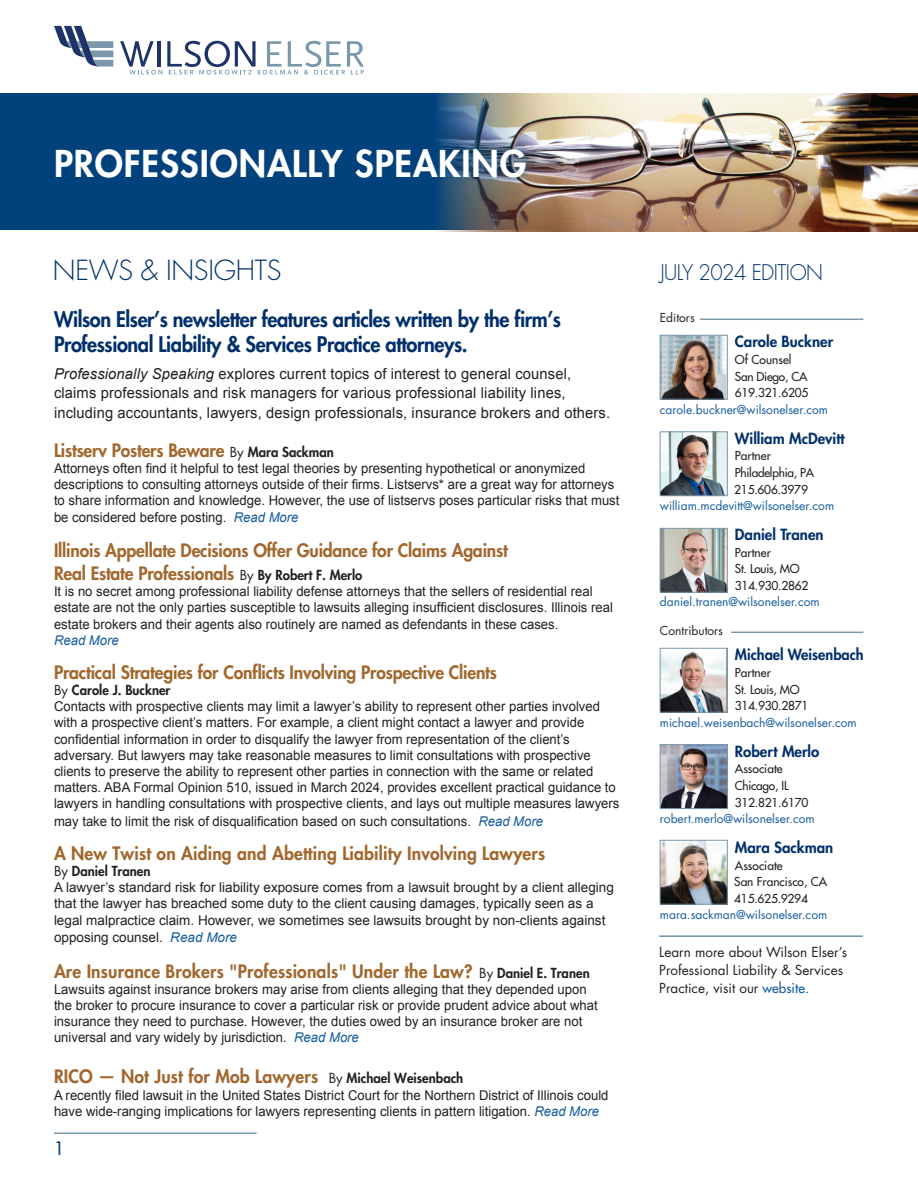
<style>
.page{position:relative;width:918px;height:1188px;background:#fff}
.page>*{position:absolute;margin:0;border:0;box-sizing:border-box;transform-origin:0 0}
.t1{font:800 36px "Futura Std";letter-spacing:.025em;color:#fff}
.Newsletter_Date{font:300 27px "Futura Std";letter-spacing:-.01em;color:#002f6c}
.Bold_Head_-_first_page{font:800 21px/25.5px "Futura Std";letter-spacing:-.02em;color:#002f6c;scale:.95 1}
.Newsletter_Date-2{font:300 21px "Futura Std";letter-spacing:-.025em;color:#002f6c;scale:.95 1}
.Bold_Head_-_first_page-2{font:800 18px/23.2px "Futura Std";letter-spacing:-.01em;color:#a1672c}
.Bold_Head_-_first_page-3{font:800 18px "Futura Std";letter-spacing:.01em;color:#a1672c}
.t2{font:500 18px "Futura Std";color:#013d7d}
.Newsletter_Body_Arial_10_12{font:15px/19.5px "Arial";letter-spacing:.01em;color:#231f20}
.Sidebar_Body_9pt{font:800 15px "Futura Std";color:#002f6c}
.Newsletter_Body_Arial_10_12-2{font:13.5px/16.2px "Arial";color:#231f20}
.Sidebar_Web_Link{font:13.5px/18px "Futura Std";color:#231f20}
.Bold_Head_-_first_page-4{font:800 13.5px "Futura Std";color:#231f20}
.Sidebar_Body_9pt-2{font:12px "Futura Std";color:#175d9e}
.Sidebar_Body_9pt-3{font:500 12px/16.5px "Futura Std";letter-spacing:-.02em;color:#231f20}
.Sidebar_Body_9pt-4{font:500 12px/16.5px "Futura Std";color:#231f20}
.t3{font:12px "Futura Std";color:#231f20}
.s1{font-style:italic}
.s2{font-weight:400;font-size:13.5px;color:#231f20}
.s3{font-size:13.5px;color:#231f20}
.s4{font-style:italic;color:#175d9e}
.s5{font-weight:400}
.s6{font-weight:500;color:#175d9e}
</style>
<div class="page">
<svg style="left:120px;top:41px;width:244px;height:34px"></svg>
<svg style="left:54px;top:26px;width:59px;height:41px"></svg>
<hr style="left:54px;top:1132px;width:203px;height:2px;background:#7a99ac">
<hr style="left:700px;top:319px;width:163px;height:1px;background:#7a99ac">
<hr style="left:731px;top:632px;width:132px;height:1px;background:#7a99ac">
<hr style="left:659px;top:935px;width:204px;height:2px;background:#6e94ab">
<img style="left:662px;top:530px;width:64px;height:61px">
<div style="left:660px;top:528px;width:68px;height:65px;border:1px solid #7a99ac"></div>
<img style="left:662px;top:337px;width:64px;height:60px">
<div style="left:660px;top:335px;width:68px;height:64px;border:1px solid #7a99ac"></div>
<img style="left:662px;top:652px;width:64px;height:58px">
<div style="left:660px;top:648px;width:68px;height:64px;border:1px solid #7a99ac"></div>
<img style="left:662px;top:746px;width:64px;height:61px">
<div style="left:660px;top:744px;width:68px;height:65px;border:1px solid #7a99ac"></div>
<img style="left:662px;top:434px;width:64px;height:60px">
<div style="left:660px;top:432px;width:68px;height:64px;border:1px solid #7a99ac"></div>
<img style="left:662px;top:842px;width:64px;height:60px">
<div style="left:660px;top:840px;width:68px;height:64px;border:1px solid #7a99ac"></div>
<div style="left:0;top:94px;width:918px;height:136px;background:#01427c"></div>
<img style="left:438px;top:94px;width:480px;height:137px">
<div style="left:46px;top:140px;width:489px;height:47px;background:#01427c;opacity:.75"></div>
<p class="t1" style="left:54px;top:141px;width:474px">PROFESSIONALLY SPEAKING</p>
<p class="Newsletter_Date" style="left:53px;top:254px;width:230px">NEWS &amp; INSIGHTS</p>
<p class="Newsletter_Date-2" style="left:660px;top:260px;width:173px">JULY 2024 EDITION</p>
<p class="Bold_Head_-_first_page" style="left:54px;top:306px;width:535px">Wilson Elser’s newsletter features articles written by the firm’s<br>Professional Liability &amp; Services Practice attorneys.</p>
<p class="Newsletter_Body_Arial_10_12" style="left:54px;top:364px;width:558px"><span class="s1">Professionally Speaking</span> explores current topics of interest to general counsel, claims professionals and risk managers for various professional liability lines, including accountants, lawyers, design professionals, insurance brokers and others.</p>
<p class="Bold_Head_-_first_page-2" style="left:54px;top:438px;width:281px">Listserv Posters Beware <span class="s2">By</span> <span class="s3">Mara Sackman</span></p>
<p class="Newsletter_Body_Arial_10_12-2" style="left:54px;top:460px;width:567px">Attorneys often find it helpful to test legal theories by presenting hypothetical or anonymized descriptions to consulting attorneys outside of their firms. Listservs* are a great way for attorneys to share information and knowledge. However, the use of listservs poses particular risks that must be considered before posting. <span class="s4">Read More</span></p>
<p class="Bold_Head_-_first_page-2" style="left:54px;top:538px;width:455px">Illinois Appellate Decisions Offer Guidance for Claims Against<br>Real Estate Professionals <span class="s2">By</span> <span class="s3">By Robert F. Merlo</span></p>
<p class="Newsletter_Body_Arial_10_12-2" style="left:54px;top:583px;width:560px">It is no secret among professional liability defense attorneys that the sellers of residential real estate are not the only parties susceptible to lawsuits alleging insufficient disclosures. Illinois real estate brokers and their agents also routinely are named as defendants in these cases.<br><span class="s4">Read More</span></p>
<p class="Bold_Head_-_first_page-2" style="left:54px;top:661px;width:445px">Practical Strategies for Conflicts Involving Prospective Clients</p>
<p class="Bold_Head_-_first_page-4" style="left:54px;top:682px;width:118px"><span class="s5">By</span> Carole J. Buckner</p>
<p class="Newsletter_Body_Arial_10_12-2" style="left:54px;top:699px;width:567px">Contacts with prospective clients may limit a lawyer’s ability to represent other parties involved with a prospective client’s matters. For example, a client might contact a lawyer and provide confidential information in order to disqualify the lawyer from representation of the client’s adversary. But lawyers may take reasonable measures to limit consultations with prospective clients to preserve the ability to represent other parties in connection with the same or related matters. ABA Formal Opinion 510, issued in March 2024, provides excellent practical guidance to lawyers in handling consultations with prospective clients, and lays out multiple measures lawyers may take to limit the risk of disqualification based on such consultations. <span class="s4">Read More</span></p>
<p class="Bold_Head_-_first_page-3" style="left:54px;top:842px;width:493px">A New Twist on Aiding and Abetting Liability Involving Lawyers</p>
<p class="Bold_Head_-_first_page-4" style="left:54px;top:862px;width:98px"><span class="s5">By</span> Daniel Tranen</p>
<p class="Newsletter_Body_Arial_10_12-2" style="left:54px;top:879px;width:561px">A lawyer’s standard risk for liability exposure comes from a lawsuit brought by a client alleging that the lawyer has breached some duty to the client causing damages, typically seen as a legal malpractice claim. However, we sometimes see lawsuits brought by non-clients against opposing counsel. <span class="s4">Read More</span></p>
<p class="Bold_Head_-_first_page-3" style="left:54px;top:960px;width:537px">Are Insurance Brokers "Professionals" Under the Law? <span class="s2">By</span> <span class="s3">Daniel E. Tranen</span></p>
<p class="Newsletter_Body_Arial_10_12-2" style="left:54px;top:981px;width:545px">Lawsuits against insurance brokers may arise from clients alleging that they depended upon the broker to procure insurance to cover a particular risk or provide prudent advice about what insurance they need to purchase. However, the duties owed by an insurance broker are not universal and vary widely by jurisdiction. <span class="s4">Read More</span></p>
<p class="Bold_Head_-_first_page-3" style="left:54px;top:1065px;width:411px">RICO — Not Just for Mob Lawyers <span class="s2">By</span> <span class="s3">Michael Weisenbach</span></p>
<p class="Newsletter_Body_Arial_10_12-2" style="left:54px;top:1087px;width:556px">A recently filed lawsuit in the United States District Court for the Northern District of Illinois could have wide-ranging implications for lawyers representing clients in pattern litigation. <span class="s4">Read More</span></p>
<p class="t2" style="left:54px;top:1137px;width:12px">1</p>
<p class="t3" style="left:660px;top:309px;width:36px">Editors</p>
<p class="Sidebar_Body_9pt" style="left:735px;top:332px;width:100px">Carole Buckner</p>
<p class="Sidebar_Body_9pt-3" style="left:735px;top:351px;width:75px">Of Counsel<br>San Diego, CA<br>619.321.6205</p>
<p class="Sidebar_Body_9pt-2" style="left:660px;top:402px;width:170px">carole.buckner@wilsonelser.com</p>
<p class="Sidebar_Body_9pt" style="left:735px;top:429px;width:111px">William McDevitt</p>
<p class="Sidebar_Body_9pt-3" style="left:734px;top:448px;width:81px">Partner<br>Philadelphia, PA<br>215.606.3979</p>
<p class="Sidebar_Body_9pt-2" style="left:660px;top:498px;width:176px">william.mcdevitt@wilsonelser.com</p>
<p class="Sidebar_Body_9pt" style="left:735px;top:525px;width:90px">Daniel Tranen</p>
<p class="Sidebar_Body_9pt-3" style="left:735px;top:544px;width:75px">Partner<br>St. Louis, MO<br>314.930.2862</p>
<p class="Sidebar_Body_9pt-2" style="left:660px;top:594px;width:161px">daniel.tranen@wilsonelser.com</p>
<p class="t3" style="left:660px;top:622px;width:65px">Contributors</p>
<p class="Sidebar_Body_9pt" style="left:735px;top:645px;width:130px">Michael Weisenbach</p>
<p class="Sidebar_Body_9pt-3" style="left:735px;top:664px;width:75px">Partner<br>St. Louis, MO<br>314.930.2871</p>
<p class="Sidebar_Body_9pt-2" style="left:660px;top:715px;width:198px">michael.weisenbach@wilsonelser.com</p>
<p class="Sidebar_Body_9pt" style="left:735px;top:742px;width:86px">Robert Merlo</p>
<p class="Sidebar_Body_9pt-3" style="left:735px;top:761px;width:75px">Associate<br>Chicago, IL<br>312.821.6170</p>
<p class="Sidebar_Body_9pt-2" style="left:660px;top:811px;width:156px">robert.merlo@wilsonelser.com</p>
<p class="Sidebar_Body_9pt" style="left:735px;top:838px;width:100px">Mara Sackman</p>
<p class="Sidebar_Body_9pt-4" style="left:734px;top:857px;width:94px">Associate<br>San Francisco, CA<br>415.625.9294</p>
<p class="Sidebar_Body_9pt-2" style="left:660px;top:907px;width:169px">mara.sackman@wilsonelser.com</p>
<p class="Sidebar_Web_Link" style="left:659px;top:943px;width:190px">Learn more about Wilson Elser’s<br>Professional Liability &amp; Services<br>Practice, visit our <span class="s6">website.</span></p>
</div>
